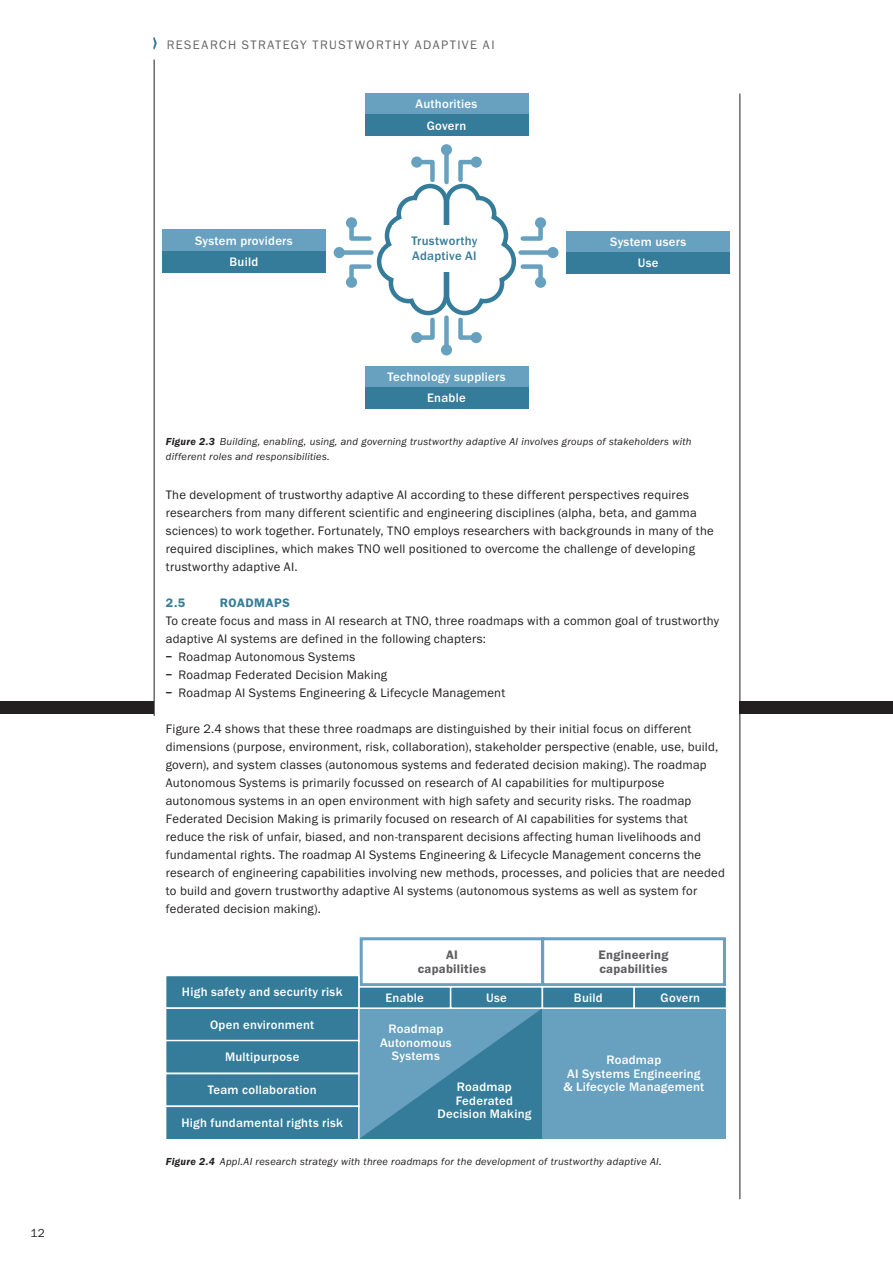
<style>
.page{position:relative;width:893px;height:1263px;background:#fff}
.page>*{position:absolute;margin:0;border:0;box-sizing:border-box;transform-origin:0 0}
._06_TNO-Bodytekst{font:12.75px/18px "Franklin Goth EF";letter-spacing:.015em;color:#231f20}
._06_TNO-Bodytekst-2{font:500 12.75px "Franklin Goth EF";letter-spacing:.02em;color:#fff}
.t1{font:12.75px "Franklin Goth EF";letter-spacing:.11em;color:#636366}
._06_TNO-Bodytekst-3{font:600 12.75px "Franklin Goth EF";letter-spacing:.02em;color:#5d5c60}
._06_TNO-Bodytekst-4{font:500 12.75px "Franklin Goth EF";letter-spacing:.02em;color:#347c99}
._04_TNO-Tussenkop{font:600 12.75px "Franklin Goth EF";letter-spacing:.045em;color:#347c99}
.t2{font:12px "Franklin Goth EF";color:#231f20}
._12_TNO-Bijschrift{font:italic 10.5px/15px "ITC Franklin Gothic Std";letter-spacing:.02em;color:#231f20}
.s1{font-weight:600}
.s2{font-weight:500}
</style>
<div class="page">
<div style="left:0;top:701px;width:154px;height:12px;background:#231f20"></div>
<div style="left:740px;top:701px;width:153px;height:12px;background:#231f20"></div>
<svg style="left:153px;top:37px;width:4px;height:13px"></svg>
<hr style="left:154px;top:60px;width:1px;height:656px;background:#231f20">
<hr style="left:740px;top:94px;width:1px;height:1105px;background:#231f20">
<div style="left:365px;top:93px;width:163px;height:22px;background:#67a1bf"></div>
<div style="left:162px;top:230px;width:164px;height:21px;background:#67a1bf"></div>
<div style="left:365px;top:366px;width:163px;height:21px;background:#67a1bf"></div>
<div style="left:566px;top:231px;width:164px;height:22px;background:#67a1bf"></div>
<div style="left:365px;top:115px;width:163px;height:21px;background:#347c99"></div>
<div style="left:162px;top:251px;width:164px;height:21px;background:#347c99"></div>
<div style="left:365px;top:387px;width:163px;height:22px;background:#347c99"></div>
<div style="left:566px;top:253px;width:164px;height:21px;background:#347c99"></div>
<div style="left:444px;top:150px;width:5px;height:32px;background:#67a1bf"></div>
<div style="left:441px;top:144px;width:11px;height:11px;background:#67a1bf;border-radius:50%"></div>
<div style="left:521px;top:250px;width:32px;height:5px;background:#67a1bf"></div>
<div style="left:547px;top:247px;width:11px;height:11px;background:#67a1bf;border-radius:50%"></div>
<div style="left:339px;top:250px;width:32px;height:5px;background:#67a1bf"></div>
<div style="left:334px;top:247px;width:11px;height:11px;background:#67a1bf;border-radius:50%"></div>
<div style="left:444px;top:318px;width:5px;height:32px;background:#67a1bf"></div>
<div style="left:441px;top:344px;width:11px;height:11px;background:#67a1bf;border-radius:50%"></div>
<svg style="left:347px;top:158px;width:198px;height:184px"></svg>
<div style="left:471px;top:332px;width:11px;height:11px;background:#67a1bf;border-radius:50%"></div>
<svg style="left:360px;top:1009px;width:182px;height:130px;background:#4d8eab"></svg>
<div style="left:360px;top:937px;width:184px;height:49px;border:3px solid #67a1bf"></div>
<div style="left:541px;top:937px;width:185px;height:49px;border:3px solid #67a1bf"></div>
<div style="left:359px;top:987px;width:92px;height:21px;background:#347c99"></div>
<div style="left:358px;top:986px;width:93px;height:23px;border:2px solid #fff"></div>
<div style="left:451px;top:987px;width:91px;height:21px;background:#347c99"></div>
<div style="left:450px;top:986px;width:93px;height:23px;border:2px solid #fff"></div>
<div style="left:166px;top:975px;width:193px;height:33px;background:#347c99"></div>
<div style="left:165px;top:975px;width:195px;height:34px;border:2px solid #fff"></div>
<div style="left:166px;top:1008px;width:193px;height:33px;background:#347c99"></div>
<div style="left:165px;top:1007px;width:195px;height:35px;border:2px solid #fff"></div>
<div style="left:166px;top:1073px;width:193px;height:33px;background:#347c99"></div>
<div style="left:166px;top:1040px;width:193px;height:33px;background:#347c99"></div>
<div style="left:165px;top:1040px;width:195px;height:34px;border:2px solid #fff"></div>
<div style="left:166px;top:1106px;width:193px;height:34px;background:#347c99"></div>
<div style="left:165px;top:1105px;width:195px;height:35px;border:2px solid #fff"></div>
<div style="left:542px;top:1008px;width:184px;height:131px;background:#67a1bf"></div>
<div style="left:542px;top:987px;width:92px;height:21px;background:#347c99"></div>
<div style="left:542px;top:986px;width:93px;height:23px;border:2px solid #fff"></div>
<div style="left:634px;top:987px;width:93px;height:21px;background:#347c99"></div>
<div style="left:633px;top:986px;width:94px;height:23px;border:2px solid #fff"></div>
<p class="t2" style="left:30px;top:1226px;width:16px">12</p>
<p class="t1" style="left:167px;top:38px;width:329px">RESEARCH STRATEGY TRUSTWORTHY ADAPTIVE AI</p>
<p class="_06_TNO-Bodytekst-2" style="left:416px;top:97px;width:63px">Authorities</p>
<p class="_06_TNO-Bodytekst-2" style="left:195px;top:233px;width:99px">System providers</p>
<p class="_06_TNO-Bodytekst-2" style="left:230px;top:254px;width:30px">Build</p>
<p class="_06_TNO-Bodytekst-2" style="left:427px;top:118px;width:41px">Govern</p>
<p class="_06_TNO-Bodytekst-4" style="left:411px;top:234px;width:67px">Trustworthy</p>
<p class="_06_TNO-Bodytekst-4" style="left:412px;top:249px;width:66px">Adaptive AI</p>
<p class="_06_TNO-Bodytekst-2" style="left:387px;top:370px;width:120px">Technology suppliers</p>
<p class="_06_TNO-Bodytekst-2" style="left:427px;top:391px;width:40px">Enable</p>
<p class="_06_TNO-Bodytekst-2" style="left:610px;top:235px;width:78px">System users</p>
<p class="_06_TNO-Bodytekst-2" style="left:638px;top:256px;width:22px">Use</p>
<p class="_12_TNO-Bijschrift" style="left:166px;top:434px;width:527px"><span class="s1">Figure 2.3</span> Building, enabling, using, and governing trustworthy adaptive AI involves groups of stakeholders with different roles and responsibilities.</p>
<p class="_06_TNO-Bodytekst" style="left:166px;top:486px;width:549px">The development of trustworthy adaptive AI according to these different perspectives requires researchers from many different scientific and engineering disciplines (alpha, beta, and gamma sciences) to work together. Fortunately, TNO employs researchers with backgrounds in many of the required disciplines, which makes TNO well positioned to overcome the challenge of developing trustworthy adaptive AI.</p>
<p class="_04_TNO-Tussenkop" style="left:166px;top:595px;width:21px">2.5</p>
<p class="_04_TNO-Tussenkop" style="left:220px;top:595px;width:71px">ROADMAPS</p>
<p class="_06_TNO-Bodytekst" style="left:166px;top:612px;width:555px">To create focus and mass in AI research at TNO, three roadmaps with a common goal of trustworthy adaptive AI systems are defined in the following chapters:</p>
<p class="_06_TNO-Bodytekst" style="left:166px;top:648px;width:191px"><span class="s2">–</span> Roadmap Autonomous Systems</p>
<p class="_06_TNO-Bodytekst" style="left:166px;top:666px;width:223px"><span class="s2">–</span> Roadmap Federated Decision Making</p>
<p class="_06_TNO-Bodytekst" style="left:166px;top:684px;width:341px"><span class="s2">–</span> Roadmap AI Systems Engineering &amp; Lifecycle Management</p>
<p class="_06_TNO-Bodytekst" style="left:166px;top:720px;width:561px">Figure 2.4 shows that these three roadmaps are distinguished by their initial focus on different dimensions (purpose, environment, risk, collaboration), stakeholder perspective (enable, use, build, govern), and system classes (autonomous systems and federated decision making). The roadmap Autonomous Systems is primarily focussed on research of AI capabilities for multipurpose autonomous systems in an open environment with high safety and security risks. The roadmap Federated Decision Making is primarily focused on research of AI capabilities for systems that reduce the risk of unfair, biased, and non-transparent decisions affecting human livelihoods and fundamental rights. The roadmap AI Systems Engineering &amp; Lifecycle Management concerns the research of engineering capabilities involving new methods, processes, and policies that are needed to build and govern trustworthy adaptive AI systems (autonomous systems as well as system for federated decision making).</p>
<p class="_06_TNO-Bodytekst-3" style="left:446px;top:948px;width:13px">AI</p>
<p class="_06_TNO-Bodytekst-3" style="left:418px;top:961px;width:70px">capabilities</p>
<p class="_06_TNO-Bodytekst-3" style="left:599px;top:948px;width:71px">Engineering</p>
<p class="_06_TNO-Bodytekst-3" style="left:599px;top:961px;width:70px">capabilities</p>
<p class="_06_TNO-Bodytekst-2" style="left:182px;top:985px;width:162px">High safety and security risk</p>
<p class="_06_TNO-Bodytekst-2" style="left:210px;top:1017px;width:106px">Open environment</p>
<p class="_06_TNO-Bodytekst-2" style="left:225px;top:1050px;width:76px">Multipurpose</p>
<p class="_06_TNO-Bodytekst-2" style="left:208px;top:1083px;width:110px">Team collaboration</p>
<p class="_06_TNO-Bodytekst-2" style="left:181px;top:1116px;width:163px">High fundamental rights risk</p>
<p class="_06_TNO-Bodytekst-2" style="left:385px;top:990px;width:40px">Enable</p>
<p class="_06_TNO-Bodytekst-2" style="left:486px;top:990px;width:22px">Use</p>
<p class="_06_TNO-Bodytekst-2" style="left:388px;top:1022px;width:56px">Roadmap</p>
<p class="_06_TNO-Bodytekst-2" style="left:380px;top:1035px;width:73px">Autonomous</p>
<p class="_06_TNO-Bodytekst-2" style="left:392px;top:1049px;width:49px">Systems</p>
<p class="_06_TNO-Bodytekst-2" style="left:457px;top:1080px;width:56px">Roadmap</p>
<p class="_06_TNO-Bodytekst-2" style="left:456px;top:1093px;width:59px">Federated</p>
<p class="_06_TNO-Bodytekst-2" style="left:437px;top:1107px;width:95px">Decision Making</p>
<p class="_06_TNO-Bodytekst-2" style="left:574px;top:990px;width:30px">Build</p>
<p class="_06_TNO-Bodytekst-2" style="left:661px;top:990px;width:41px">Govern</p>
<p class="_06_TNO-Bodytekst-2" style="left:606px;top:1053px;width:56px">Roadmap</p>
<p class="_06_TNO-Bodytekst-2" style="left:567px;top:1066px;width:135px">AI Systems Engineering</p>
<p class="_06_TNO-Bodytekst-2" style="left:563px;top:1080px;width:142px">&amp; Lifecycle Management</p>
<p class="_12_TNO-Bijschrift" style="left:166px;top:1154px;width:497px"><span class="s1">Figure 2.4</span> Appl.AI research strategy with three roadmaps for the development of trustworthy adaptive AI.</p>
</div>
